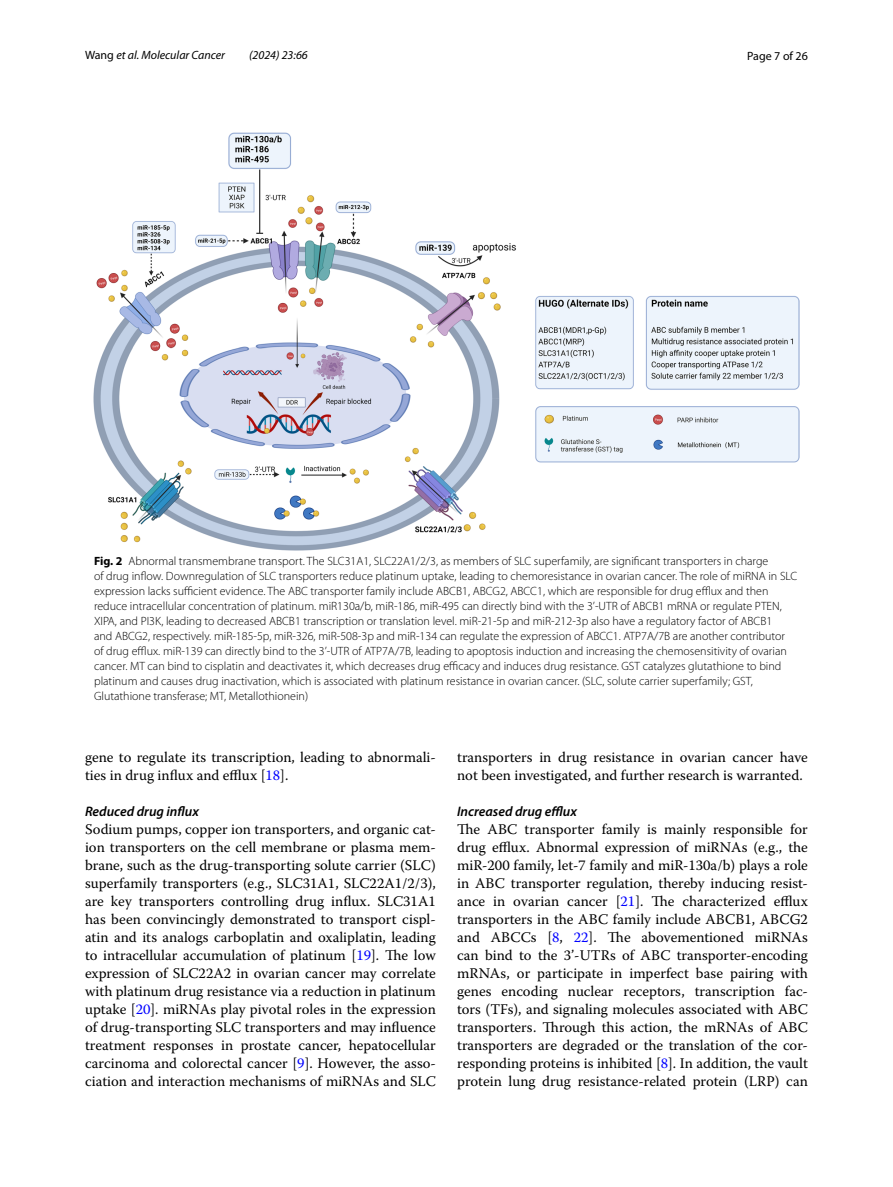
<style>
.page{position:relative;width:893px;height:1187px;background:#fff}
.page>*{position:absolute;margin:0;border:0;box-sizing:border-box;transform-origin:0 0}
.t1{font:14.7px/18px "Warnock Pro";color:#000}
.t2{font:italic 600 13.8px "Myriad Pro";color:#000}
.t3{font:300 12px/15px "Myriad Pro";color:#000}
.t4{font:italic 12px "Myriad Pro";color:#000}
.t5{font:12px "Myriad Pro";color:#000}
.s1{font-style:normal}
.s2{font-weight:700}
.s3{color:#00f}
</style>
<div class="page">
<img style="left:93px;top:133px;width:707px;height:417px">
<p class="t4" style="left:85px;top:48px;width:142px"><span class="s1">Wang</span> et al. Molecular Cancer</p>
<p class="t4" style="left:249px;top:48px;width:60px">(2024) 23:66</p>
<p class="t5" style="left:747px;top:48px;width:62px">Page 7 of 26</p>
<p class="t3" style="left:94px;top:554px;width:705px"><span class="s2">Fig. 2</span> Abnormal transmembrane transport. The SLC31A1, SLC22A1/2/3, as members of SLC superfamily, are significant transporters in charge<br>of drug inflow. Downregulation of SLC transporters reduce platinum uptake, leading to chemoresistance in ovarian cancer. The role of miRNA in SLC expression lacks sufficient evidence. The ABC transporter family include ABCB1, ABCG2, ABCC1, which are responsible for drug efflux and then reduce intracellular concentration of platinum. miR130a/b, miR-186, miR-495 can directly bind with the 3’-UTR of ABCB1 mRNA or regulate PTEN, XIPA, and PI3K, leading to decreased ABCB1 transcription or translation level. miR-21-5p and miR-212-3p also have a regulatory factor of ABCB1<br>and ABCG2, respectively. miR-185-5p, miR-326, miR-508-3p and miR-134 can regulate the expression of ABCC1. ATP7A/7B are another contributor of drug efflux. miR-139 can directly bind to the 3’-UTR of ATP7A/7B, leading to apoptosis induction and increasing the chemosensitivity of ovarian cancer. MT can bind to cisplatin and deactivates it, which decreases drug efficacy and induces drug resistance. GST catalyzes glutathione to bind platinum and causes drug inactivation, which is associated with platinum resistance in ovarian cancer. (SLC, solute carrier superfamily; GST, Glutathione transferase; MT, Metallothionein)</p>
<p class="t1" style="left:85px;top:747px;width:352px">gene to regulate its transcription, leading to abnormali&shy;ties in drug influx and efflux [<span class="s3">18</span>].</p>
<p class="t2" style="left:85px;top:802px;width:115px">Reduced drug influx</p>
<p class="t1" style="left:85px;top:819px;width:352px;text-align:justify">Sodium pumps, copper ion transporters, and organic cat&shy;ion transporters on the cell membrane or plasma mem&shy;brane, such as the drug-transporting solute carrier (SLC) superfamily transporters (e.g., SLC31A1, SLC22A1/2/3), are key transporters controlling drug influx. SLC31A1 has been convincingly demonstrated to transport cispl&shy;atin and its analogs carboplatin and oxaliplatin, leading to intracellular accumulation of platinum [<span class="s3">19</span>]. The low expression of SLC22A2 in ovarian cancer may correlate with platinum drug resistance via a reduction in platinum uptake [<span class="s3">20</span>]. miRNAs play pivotal roles in the expression of drug-transporting SLC transporters and may influence treatment responses in prostate cancer, hepatocellular carcinoma and colorectal cancer [<span class="s3">9</span>]. However, the asso&shy;ciation and interaction mechanisms of miRNAs and SLC</p>
<p class="t1" style="left:457px;top:747px;width:352px">transporters in drug resistance in ovarian cancer have not been investigated, and further research is warranted.</p>
<p class="t2" style="left:457px;top:802px;width:121px">Increased drug efflux</p>
<p class="t1" style="left:457px;top:819px;width:352px;text-align:justify">The ABC transporter family is mainly responsible for drug efflux. Abnormal expression of miRNAs (e.g., the miR-200 family, let-7 family and miR-130a/b) plays a role in ABC transporter regulation, thereby inducing resist&shy;ance in ovarian cancer [<span class="s3">21</span>]. The characterized efflux transporters in the ABC family include ABCB1, ABCG2 and ABCCs [<span class="s3">8</span>, <span class="s3">22</span>]. The abovementioned miRNAs can bind to the 3’-UTRs of ABC transporter-encoding mRNAs, or participate in imperfect base pairing with genes encoding nuclear receptors, transcription fac&shy;tors (TFs), and signaling molecules associated with ABC transporters. Through this action, the mRNAs of ABC transporters are degraded or the translation of the cor&shy;responding proteins is inhibited [<span class="s3">8</span>]. In addition, the vault protein lung drug resistance-related protein (LRP) can</p>
</div>
